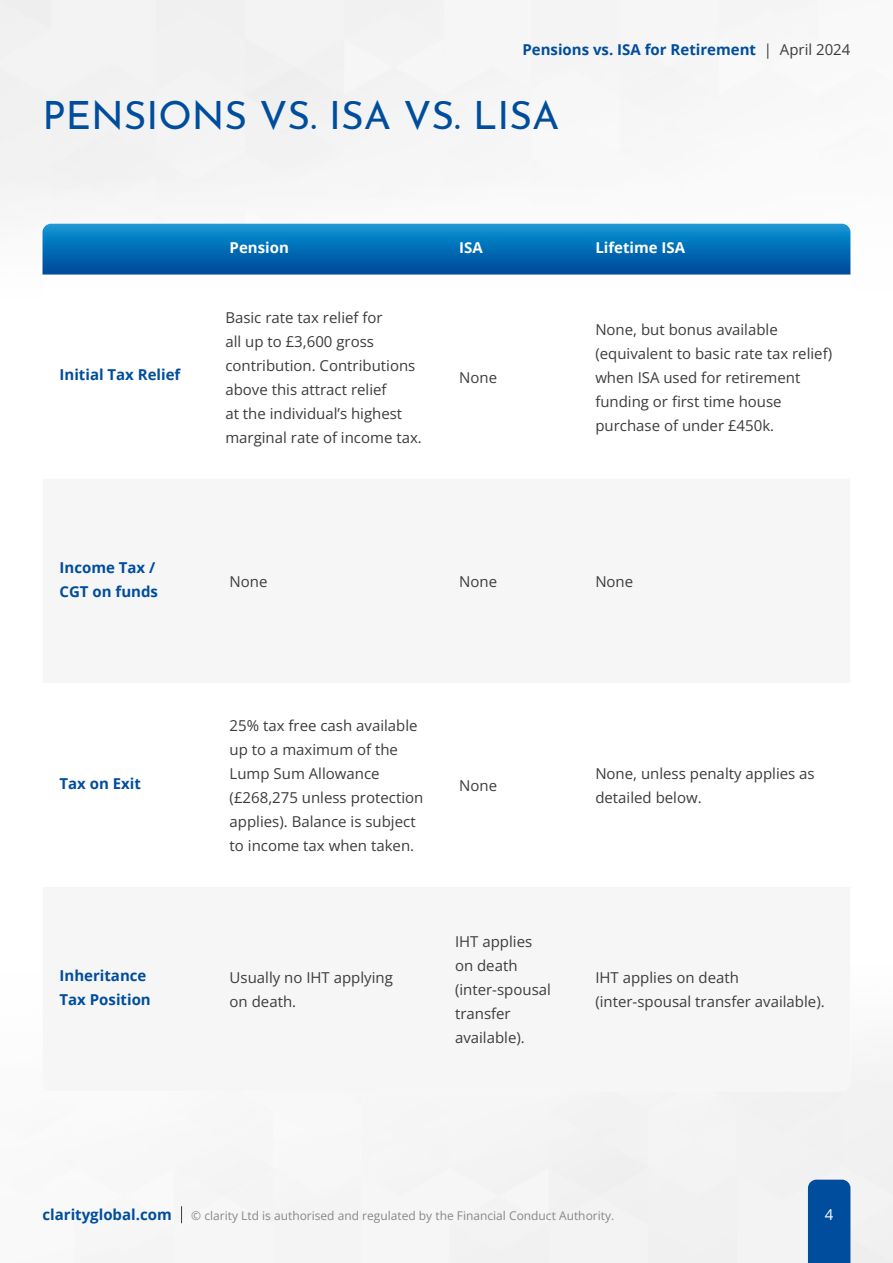
<style>
.page{position:relative;width:893px;height:1263px;background:#fff}
.page>*{position:absolute;margin:0;border:0;box-sizing:border-box;transform-origin:0 0}
.t1{font:39px "Josefin Sans";color:#004d9d}
.t2{font:15px/24px "Open Sans";color:#3c3c3b}
.t3{font:700 15px/24px "Open Sans";color:#004d9d}
.t4{font:700 15px "Open Sans";color:#fff}
.t5{font:15px "Open Sans";color:#fff}
.t6{font:12px "Open Sans";color:#878787}
.s1{font-weight:400;color:#3c3c3b}
</style>
<div class="page">
<div style="left:808px;top:1179px;width:42px;height:84px;background:#004d9d"></div>
<svg style="left:181px;top:1206px;width:1px;height:17px"></svg>
<svg style="left:43px;top:224px;width:807px;height:51px;background:#076fb7"></svg>
<div style="left:43px;top:479px;width:807px;height:204px;background:#f6f6f6"></div>
<div style="left:43px;top:887px;width:807px;height:204px;background:#f6f6f6"></div>
<p class="t3" style="left:522px;top:37px;width:330px">Pensions vs. ISA for Retirement <span class="s1">| April 2024</span></p>
<h1 class="t1" style="left:43px;top:83px;width:518px">PENSIONS VS. ISA VS. LISA</h1>
<p class="t3" style="left:60px;top:363px;width:122px">Initial Tax Relief</p>
<p class="t4" style="left:230px;top:237px;width:61px">Pension</p>
<p class="t4" style="left:459px;top:237px;width:25px">ISA</p>
<p class="t4" style="left:595px;top:237px;width:91px">Lifetime ISA</p>
<p class="t2" style="left:225px;top:305px;width:198px">Basic rate tax relief for<br>all up to £3,600 gross contribution. Contributions above this attract relief<br>at the individual’s highest marginal rate of income tax.</p>
<p class="t2" style="left:459px;top:365px;width:39px">None</p>
<p class="t2" style="left:595px;top:317px;width:238px">None, but bonus available (equivalent to basic rate tax relief) when ISA used for retirement funding or first time house purchase of under £450k.</p>
<p class="t3" style="left:60px;top:555px;width:100px">Income Tax /<br>CGT on funds</p>
<p class="t2" style="left:230px;top:569px;width:39px">None</p>
<p class="t2" style="left:459px;top:569px;width:39px">None</p>
<p class="t2" style="left:595px;top:569px;width:39px">None</p>
<p class="t3" style="left:60px;top:771px;width:83px">Tax on Exit</p>
<p class="t2" style="left:230px;top:713px;width:195px">25% tax free cash available up to a maximum of the<br>Lump Sum Allowance (£268,275 unless protection applies). Balance is subject to income tax when taken.</p>
<p class="t2" style="left:459px;top:773px;width:39px">None</p>
<p class="t2" style="left:595px;top:761px;width:221px">None, unless penalty applies as detailed below.</p>
<p class="t3" style="left:60px;top:963px;width:93px">Inheritance<br>Tax Position</p>
<p class="t2" style="left:230px;top:965px;width:165px">Usually no IHT applying on death.</p>
<p class="t2" style="left:455px;top:929px;width:97px">IHT applies on death (inter-spousal transfer available).</p>
<p class="t2" style="left:595px;top:965px;width:231px">IHT applies on death (inter-spousal transfer available).</p>
<p class="t3" style="left:43px;top:1202px;width:131px">clarityglobal.com</p>
<p class="t6" style="left:191px;top:1208px;width:424px">© clarity Ltd is authorised and regulated by the Financial Conduct Authority.</p>
<p class="t5" style="left:825px;top:1205px;width:10px">4</p>
</div>
